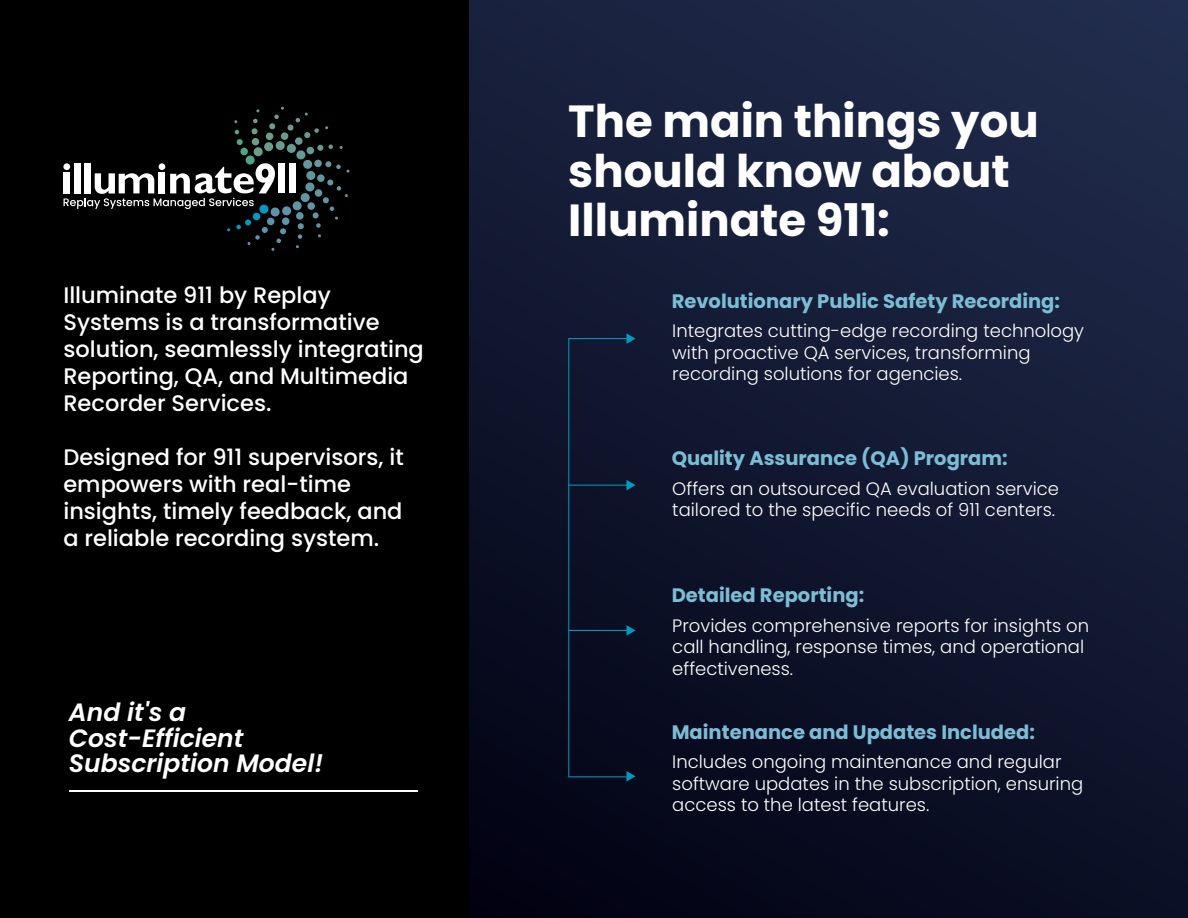
<style>
.page{position:relative;width:1188px;height:918px;background:#fff}
.page>*{position:absolute;margin:0;border:0;box-sizing:border-box;transform-origin:0 0}
.t1{font:700 45px/49.5px "Poppins";color:#fff}
.t2{font:italic 600 25.05px/25.5px "Poppins";color:#fff}
.t3{font:500 22.5px/27px "Poppins";color:#fff}
.t4{font:700 19.5px "Poppins";color:#7cbdd6}
.t5{font:300 18px/21.6px "Poppins";color:#fff}
</style>
<div class="page">
<div style="left:0;top:0;width:470px;height:918px;background:#000"></div>
<div style="left:470px;top:0;width:718px;height:918px;background:linear-gradient(to bottom,#1e2847,#06091c)"></div>
<svg style="left:253px;top:119px;width:5px;height:4px"></svg>
<svg style="left:251px;top:128px;width:7px;height:7px"></svg>
<div style="left:252px;top:138px;width:7px;height:8px;background:#6f9e85;border-radius:50%"></div>
<svg style="left:253px;top:147px;width:10px;height:10px"></svg>
<svg style="left:298px;top:223px;width:6px;height:16px"></svg>
<div style="left:296px;top:212px;width:8px;height:8px;background:#6095a5;border-radius:50%"></div>
<svg style="left:292px;top:201px;width:10px;height:10px"></svg>
<div style="left:315px;top:189px;width:7px;height:8px;background:#61969f;border-radius:50%"></div>
<svg style="left:305px;top:182px;width:10px;height:10px"></svg>
<svg style="left:235px;top:130px;width:8px;height:15px"></svg>
<div style="left:240px;top:148px;width:8px;height:7px;background:#4fa586;border-radius:50%"></div>
<div style="left:245px;top:155px;width:10px;height:10px;background:#4fa586;border-radius:50%"></div>
<svg style="left:316px;top:223px;width:5px;height:5px"></svg>
<svg style="left:312px;top:212px;width:7px;height:7px"></svg>
<div style="left:307px;top:202px;width:8px;height:8px;background:#6195a2;border-radius:50%"></div>
<div style="left:300px;top:193px;width:10px;height:9px;background:#6195a2;border-radius:50%"></div>
<svg style="left:323px;top:186px;width:25px;height:25px"></svg>
<svg style="left:327px;top:179px;width:7px;height:7px"></svg>
<div style="left:317px;top:174px;width:8px;height:8px;background:#61969f;border-radius:50%"></div>
<div style="left:306px;top:171px;width:10px;height:9px;background:#61969f;border-radius:50%"></div>
<svg style="left:328px;top:144px;width:5px;height:5px"></svg>
<div style="left:317px;top:145px;width:7px;height:6px;background:#649998;border-radius:50%"></div>
<div style="left:306px;top:147px;width:8px;height:7px;background:#649998;border-radius:50%"></div>
<svg style="left:296px;top:150px;width:10px;height:10px"></svg>
<svg style="left:336px;top:164px;width:14px;height:9px"></svg>
<div style="left:325px;top:161px;width:7px;height:6px;background:#64989a;border-radius:50%"></div>
<div style="left:314px;top:159px;width:8px;height:8px;background:#64989a;border-radius:50%"></div>
<div style="left:303px;top:160px;width:9px;height:9px;background:#64989a;border-radius:50%"></div>
<svg style="left:236px;top:225px;width:5px;height:4px"></svg>
<div style="left:245px;top:219px;width:6px;height:7px;background:#009bbf;border-radius:50%"></div>
<div style="left:253px;top:213px;width:8px;height:7px;background:#009bbf;border-radius:50%"></div>
<svg style="left:259px;top:204px;width:10px;height:10px"></svg>
<div style="left:295px;top:137px;width:8px;height:8px;background:#679a94;border-radius:50%"></div>
<div style="left:287px;top:144px;width:9px;height:9px;background:#679a94;border-radius:50%"></div>
<div style="left:267px;top:217px;width:8px;height:8px;background:#5e93ad;border-radius:50%"></div>
<svg style="left:270px;top:207px;width:10px;height:10px"></svg>
<svg style="left:295px;top:113px;width:24px;height:25px"></svg>
<svg style="left:287px;top:124px;width:7px;height:7px"></svg>
<div style="left:281px;top:132px;width:8px;height:8px;background:#689b91;border-radius:50%"></div>
<div style="left:275px;top:141px;width:10px;height:9px;background:#689b91;border-radius:50%"></div>
<svg style="left:247px;top:227px;width:39px;height:24px"></svg>
<div style="left:282px;top:217px;width:8px;height:8px;background:#5e94aa;border-radius:50%"></div>
<div style="left:282px;top:206px;width:9px;height:10px;background:#5e94aa;border-radius:50%"></div>
<svg style="left:269px;top:107px;width:15px;height:22px"></svg>
<div style="left:266px;top:132px;width:8px;height:8px;background:#6b9c8d;border-radius:50%"></div>
<div style="left:264px;top:142px;width:9px;height:9px;background:#6b9c8d;border-radius:50%"></div>
<div style="left:278px;top:164px;width:6px;height:29px;background:#fff"></div>
<div style="left:290px;top:164px;width:6px;height:29px;background:#fff"></div>
<svg style="left:63px;top:163px;width:212px;height:46px"></svg>
<svg style="left:568px;top:333px;width:68px;height:449px;background:#0b142a"></svg>
<hr style="left:69px;top:790px;width:348px;height:2px;background:#fff">
<hr style="left:1187px;top:164px;width:1px;height:246px;background:#1c2543">
<hr style="left:1187px;top:479px;width:1px;height:246px;background:#141b34">
<p class="t3" style="left:63px;top:282px;width:362px">Illuminate 911 by Replay<br>Systems is a transformative solution, seamlessly integrating<br>Reporting, QA, and Multimedia<br>Recorder Services.</p>
<p class="t3" style="left:63px;top:444px;width:342px">Designed for 911 supervisors, it empowers with real-time insights, timely feedback, and a reliable recording system.</p>
<h2 class="t2" style="left:69px;top:700px;width:256px">And it's a<br>Cost-Efficient<br>Subscription Model!</h2>
<h1 class="t1" style="left:568px;top:97px;width:472px">The main things you should know about<br>Illuminate 911:</h1>
<p class="t4" style="left:672px;top:290px;width:390px">Revolutionary Public Safety Recording:</p>
<p class="t5" style="left:672px;top:320px;width:413px">Integrates cutting-edge recording technology with proactive QA services, transforming recording solutions for agencies.</p>
<p class="t4" style="left:672px;top:447px;width:338px">Quality Assurance (QA) Program:</p>
<p class="t5" style="left:672px;top:478px;width:388px">Offers an outsourced QA evaluation service tailored to the specific needs of 911 centers.</p>
<p class="t4" style="left:672px;top:584px;width:194px">Detailed Reporting:</p>
<p class="t5" style="left:672px;top:615px;width:418px">Provides comprehensive reports for insights on call handling, response times, and operational effectiveness.</p>
<p class="t4" style="left:672px;top:721px;width:365px">Maintenance and Updates Included:</p>
<p class="t5" style="left:672px;top:751px;width:412px">Includes ongoing maintenance and regular software updates in the subscription, ensuring access to the latest features.</p>
</div>
